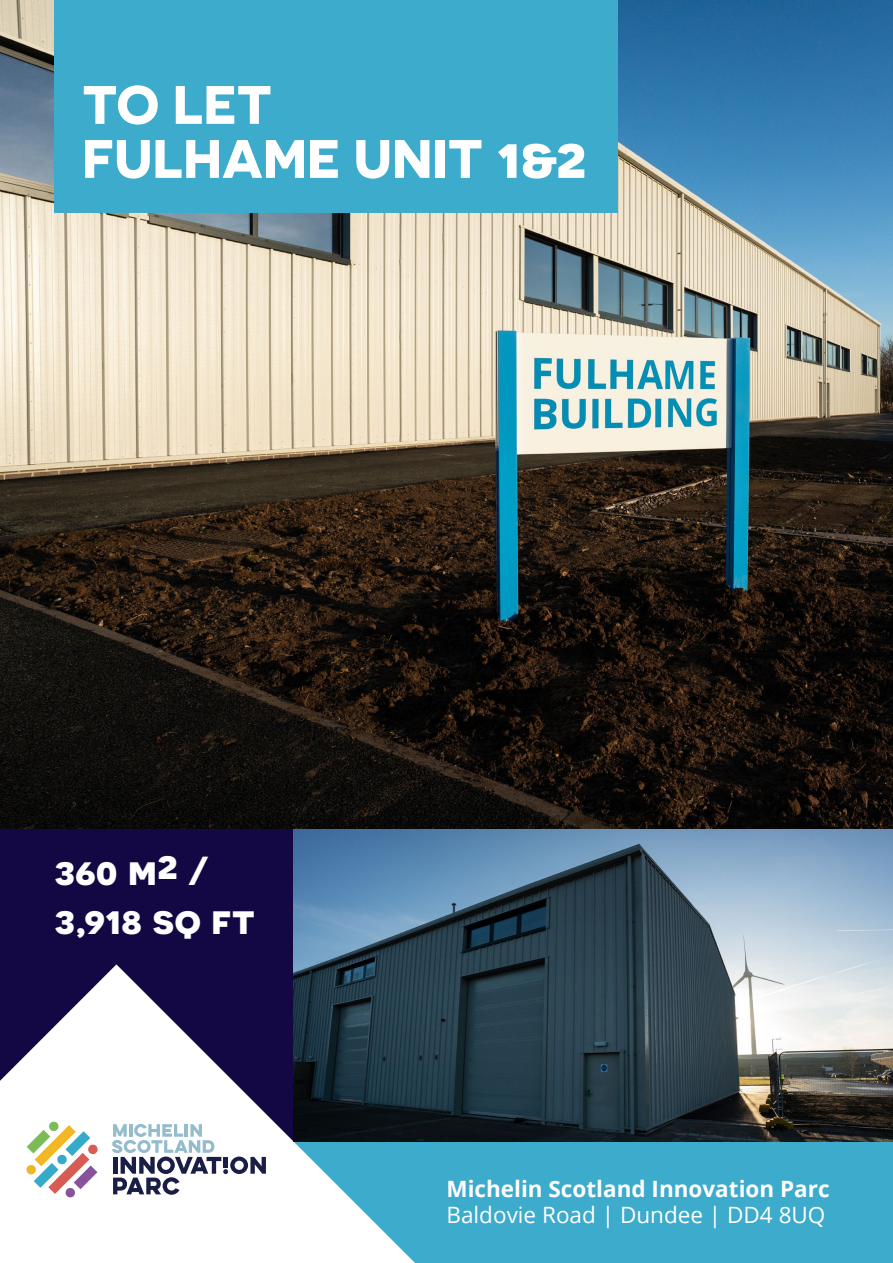
<style>
.page{position:relative;width:893px;height:1263px;background:#fff}
.page>*{position:absolute;margin:0;border:0;box-sizing:border-box;transform-origin:0 0}
.t1{font:700 54px/54px "Novecentosanswide";color:#fff}
.t2{font:700 40.5px/48.6px "Novecentosanswide";color:#fff}
.t3{font:700 22.5px "Open Sans";color:#fff}
.t4{font:22.5px "Open Sans";color:#fff}
.s1{font-size:60px}
</style>
<div class="page">
<img style="left:0;top:0;width:893px;height:829px">
<div style="left:54px;top:0;width:563px;height:213px;background:#3cabcc"></div>
<div style="left:0;top:1141px;width:893px;height:122px;background:#3cabcc"></div>
<div style="left:0;top:829px;width:293px;height:312px;background:#130843"></div>
<svg style="left:0;top:964px;width:415px;height:299px;fill:#fff"></svg>
<svg style="left:112px;top:1124px;width:154px;height:71px;background:#c5cbd4"></svg>
<svg style="left:26px;top:1121px;width:72px;height:77px;background:#d8d3c5"></svg>
<img style="left:293px;top:829px;width:600px;height:312px">
<h1 class="t1" style="left:82px;top:77px;width:506px">TO LET<br>FULHAME UNIT <span class="s1">1&amp;2</span></h1>
<h2 class="t2" style="left:54px;top:846px;width:203px">360 m2 /<br>3,918 sq ft</h2>
<p class="t3" style="left:446px;top:1173px;width:385px">Michelin Scotland Innovation Parc</p>
<p class="t4" style="left:446px;top:1199px;width:380px">Baldovie Road | Dundee | DD4 8UQ</p>
</div>
